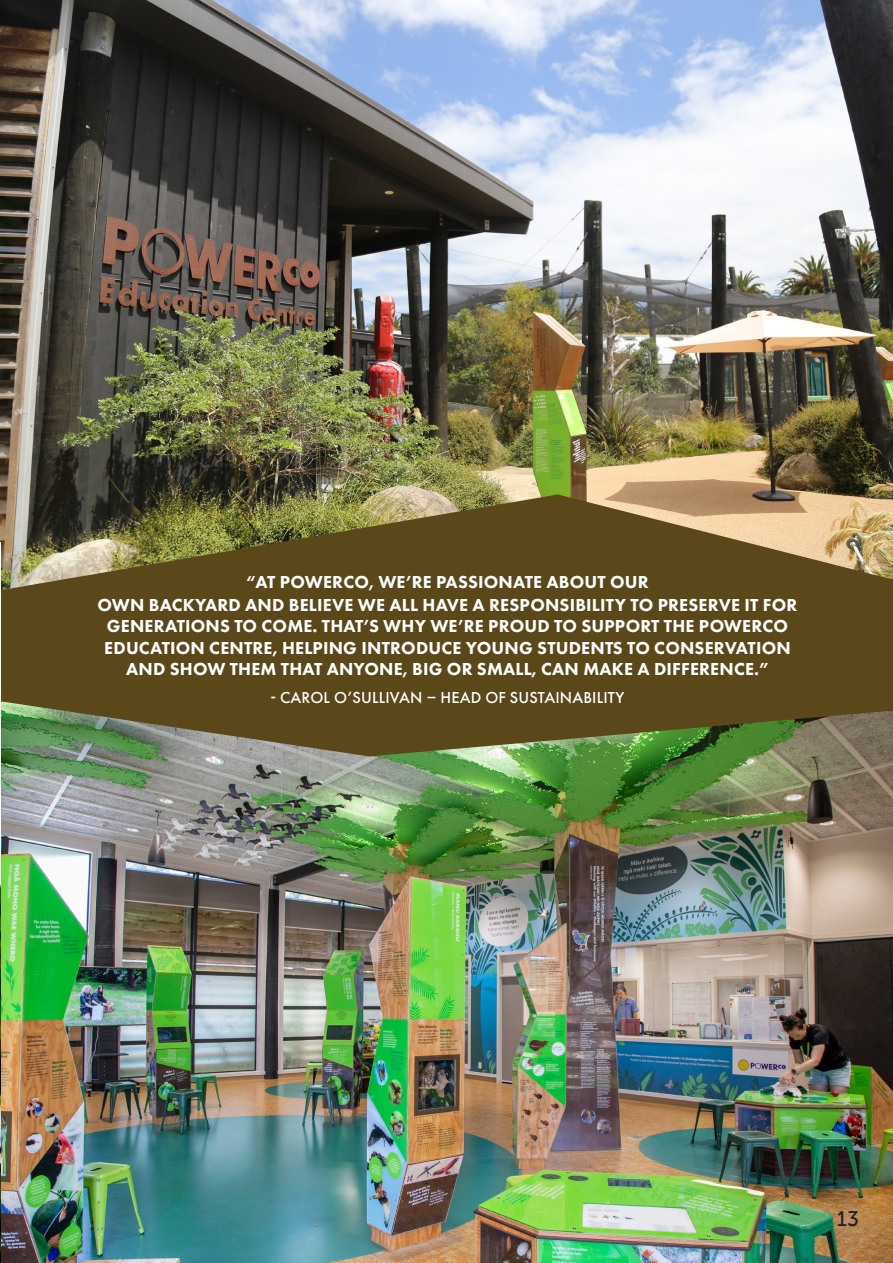
<style>
.page{position:relative;width:893px;height:1263px;background:#fff}
.page>*{position:absolute;margin:0;border:0;box-sizing:border-box;transform-origin:0 0}
.t1{font:21px "Museo Sans 500";color:#231f20}
.Paragraph_Style_2{font:800 18px/21.8px "Futura PT";letter-spacing:.01em;color:#fff;text-align:center}
.Paragraph_Style_2-2{font:500 16.5px "Futura PT";letter-spacing:.01em;color:#fff}
</style>
<div class="page">
<img style="left:0;top:886px;width:1px;height:377px">
<img style="left:0;top:0;width:893px;height:494px">
<img style="left:1px;top:756px;width:892px;height:507px">
<svg style="left:577px;top:494px;width:316px;height:106px;background:#8d7549"></svg>
<img style="left:0;top:494px;width:577px;height:106px">
<svg style="left:0;top:590px;width:388px;height:167px;background:#5f542a"></svg>
<svg style="left:362px;top:600px;width:531px;height:156px;background:#5b5021"></svg>
<p class="Paragraph_Style_2" style="left:98px;top:571px;width:701px">“AT POWERCO, WE’RE PASSIONATE ABOUT OUR<br>OWN BACKYARD AND BELIEVE WE ALL HAVE A RESPONSIBILITY TO PRESERVE IT FOR GENERATIONS TO COME. THAT’S WHY WE’RE PROUD TO SUPPORT THE POWERCO EDUCATION CENTRE, HELPING INTRODUCE YOUNG STUDENTS TO CONSERVATION AND SHOW THEM THAT ANYONE, BIG OR SMALL, CAN MAKE A DIFFERENCE.”</p>
<p class="Paragraph_Style_2-2" style="left:271px;top:687px;width:355px">- CAROL O’SULLIVAN – HEAD OF SUSTAINABILITY</p>
<p class="t1" style="left:837px;top:1207px;width:24px">13</p>
</div>
